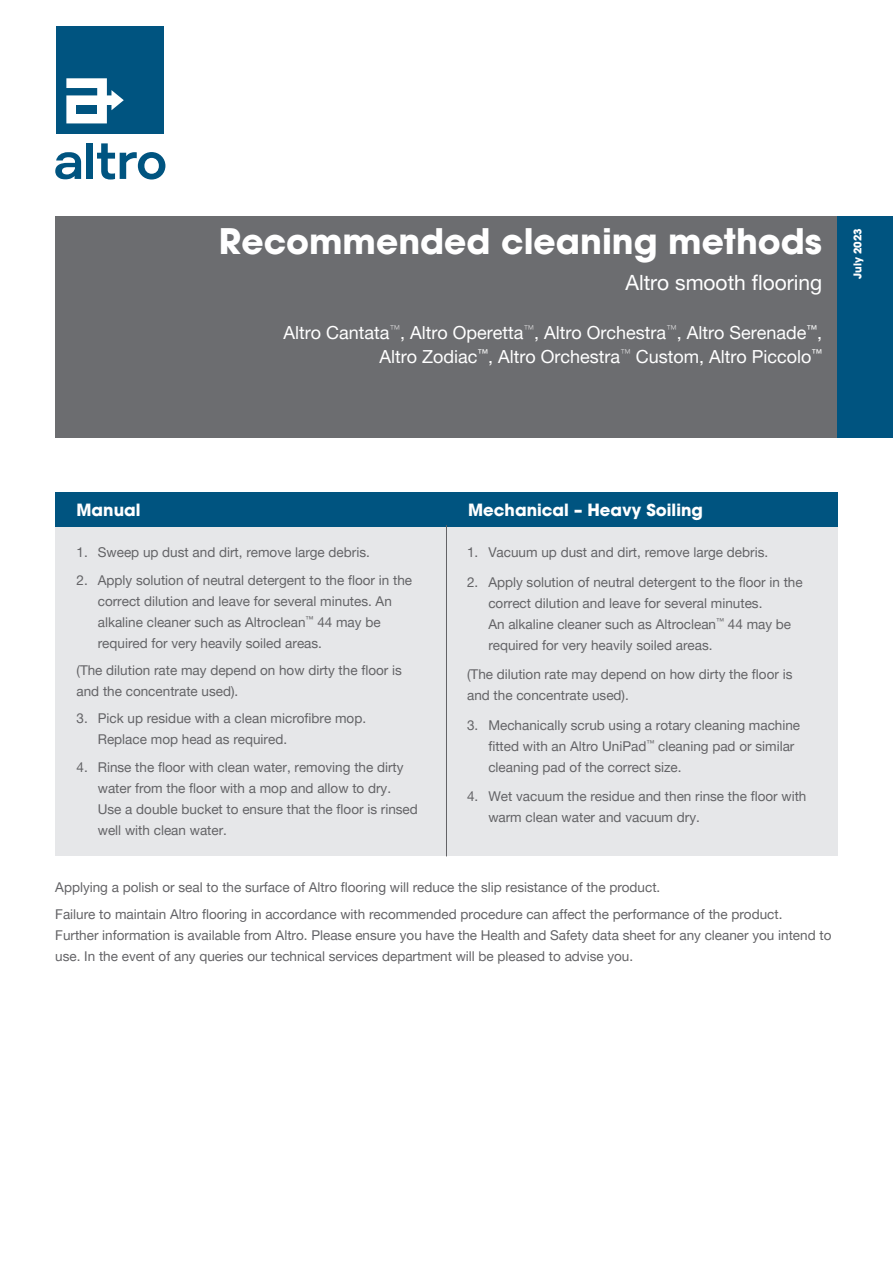
<style>
.page{position:relative;width:893px;height:1263px;background:#fff}
.page>*{position:absolute;margin:0;border:0;box-sizing:border-box;transform-origin:0 0}
.t1{font:700 34.5px "Avant Garde";color:#fff}
.t2{font:21px "Helvetica Neue LT Pro";color:#fff}
.t3{font:18px/24px "Helvetica Neue LT Pro";color:#fff;text-align:right}
.t4{font:700 16.5px "Avant Garde";color:#fff}
.t5{font:13.5px/21px "Helvetica Neue LT Pro";color:#636366}
.t6{font:700 10.5px "Avant Garde";color:#fff}
</style>
<div class="page">
<div style="left:55px;top:521px;width:783px;height:335px;background:#e6e7e9"></div>
<div style="left:55px;top:492px;width:783px;height:34px;background:#005480"></div>
<hr style="left:446px;top:525px;width:1px;height:331px;background:#636366">
<div style="left:55px;top:216px;width:782px;height:221px;background:#6c6d70"></div>
<div style="left:837px;top:216px;width:56px;height:221px;background:#005480"></div>
<div style="left:86px;top:143px;width:7px;height:36px;background:#005480"></div>
<svg style="left:55px;top:152px;width:26px;height:27px"></svg>
<svg style="left:97px;top:143px;width:68px;height:37px"></svg>
<div style="left:56px;top:26px;width:108px;height:108px;background:#005480"></div>
<svg style="left:66px;top:78px;width:58px;height:45px"></svg>
<div style="left:76px;top:105px;width:21px;height:9px;background:#005480"></div>
<h1 class="t1" style="left:219px;top:219px;width:605px">Recommended cleaning methods</h1>
<h2 class="t2" style="left:625px;top:269px;width:198px">Altro smooth flooring</h2>
<h3 class="t3" style="left:283px;top:320px;width:540px">Altro Cantata<sup>™</sup>, Altro Operetta<sup>™</sup>, Altro Orchestra<sup>™</sup>, Altro Serenade<sup>™</sup>,<br>Altro Zodiac<sup>™</sup>, Altro Orchestra<sup>™</sup> Custom, Altro Piccolo<sup>™</sup></h3>
<p class="t6" style="left:851px;top:279px;width:52px;rotate:-90deg">July 2023</p>
<p class="t4" style="left:77px;top:499px;width:65px">Manual</p>
<p class="t4" style="left:468px;top:499px;width:236px">Mechanical – Heavy Soiling</p>
<p class="t5" style="left:77px;top:541px;width:295px">1. Sweep up dust and dirt, remove large debris.</p>
<p class="t5" style="left:98px;top:569px;width:316px;text-indent:-21px">2. Apply solution of neutral detergent to the floor in the correct dilution and leave for several minutes. An alkaline cleaner such as Altroclean<sup>™</sup> 44 may be required for very heavily soiled areas.</p>
<p class="t5" style="left:77px;top:659px;width:327px">(The dilution rate may depend on how dirty the floor is and the concentrate used).</p>
<p class="t5" style="left:98px;top:708px;width:270px;text-indent:-21px">3. Pick up residue with a clean microfibre mop.<br>Replace mop head as required.</p>
<p class="t5" style="left:98px;top:756px;width:322px;text-indent:-21px">4. Rinse the floor with clean water, removing the dirty water from the floor with a mop and allow to dry.<br>Use a double bucket to ensure that the floor is rinsed well with clean water.</p>
<p class="t5" style="left:467px;top:541px;width:303px">1. Vacuum up dust and dirt, remove large debris.</p>
<p class="t5" style="left:488px;top:571px;width:316px;text-indent:-21px">2. Apply solution of neutral detergent to the floor in the correct dilution and leave for several minutes.<br>An alkaline cleaner such as Altroclean<sup>™</sup> 44 may be required for very heavily soiled areas.</p>
<p class="t5" style="left:467px;top:663px;width:327px">(The dilution rate may depend on how dirty the floor is and the concentrate used).</p>
<p class="t5" style="left:488px;top:714px;width:313px;text-indent:-21px">3. Mechanically scrub using a rotary cleaning machine fitted with an Altro UniPad<sup>™</sup> cleaning pad or similar cleaning pad of the correct size.</p>
<p class="t5" style="left:488px;top:785px;width:320px;text-indent:-21px">4. Wet vacuum the residue and then rinse the floor with warm clean water and vacuum dry.</p>
<p class="t5" style="left:55px;top:873px;width:729px;line-height:27.5px">Applying a polish or seal to the surface of Altro flooring will reduce the slip resistance of the product.<br>Failure to maintain Altro flooring in accordance with recommended procedure can affect the performance of the product.</p>
<p class="t5" style="left:55px;top:924px;width:778px">Further information is available from Altro. Please ensure you have the Health and Safety data sheet for any cleaner you intend to use. In the event of any queries our technical services department will be pleased to advise you.</p>
</div>
